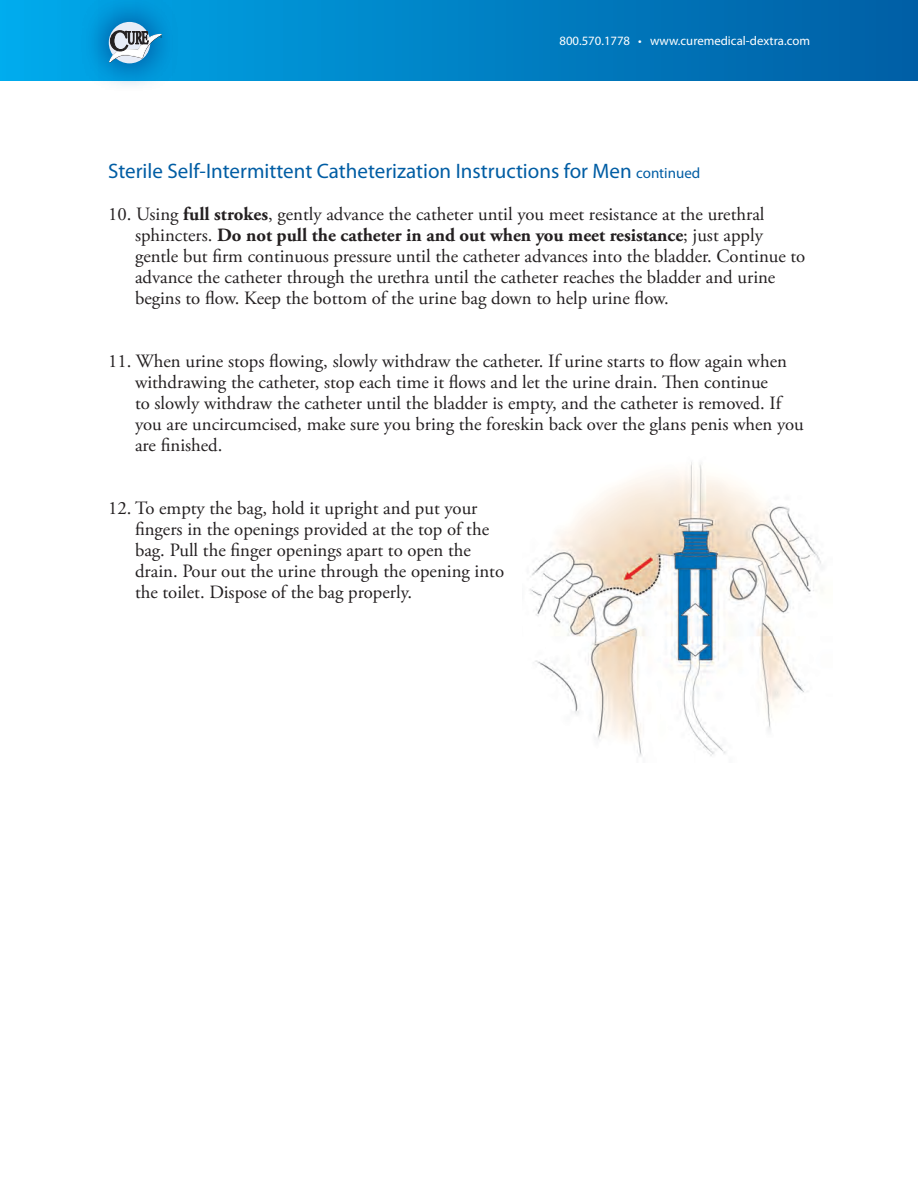
<style>
.page{position:relative;width:918px;height:1188px;background:#fff}
.page>*{position:absolute;margin:0;border:0;box-sizing:border-box;transform-origin:0 0}
.t1{font:21px "Myriad Pro";color:#005da4}
.t2{font:18.75px/21px "Adobe Garamond Pro";color:#231f20}
.t3{font:12.75px "Myriad Pro";color:#fff}
.s1{font-size:15px}
.s2{font-weight:700}
</style>
<div class="page">
<svg style="left:0;top:0;width:918px;height:81px;background:#0080c4"></svg>
<svg style="left:81px;top:0;width:98px;height:85px;background:#0f9bda"></svg>
<div style="left:109px;top:22px;width:41px;height:41px;background:#e7ecf7;border-radius:50%"></div>
<svg style="left:109px;top:25px;width:53px;height:38px"></svg>
<img style="left:529px;top:462px;width:294px;height:294px">
<p class="t3" style="left:560px;top:34px;width:252px">800.570.1778 • www.curemedical-dextra.com</p>
<p class="t1" style="left:108px;top:159px;width:594px">Sterile Self-Intermittent Catheterization Instructions for Men <span class="s1">continued</span></p>
<p class="t2" style="left:135px;top:204px;width:672px;text-indent:-27px">10. Using <span class="s2">full strokes</span>, gently advance the catheter until you meet resistance at the urethral sphincters. <span class="s2">Do not pull the catheter in and out when you meet resistance</span>; just apply gentle but firm continuous pressure until the catheter advances into the bladder. Continue to advance the catheter through the urethra until the catheter reaches the bladder and urine begins to flow. Keep the bottom of the urine bag down to help urine flow.</p>
<p class="t2" style="left:135px;top:351px;width:670px;text-indent:-27px">11. When urine stops flowing, slowly withdraw the catheter. If urine starts to flow again when withdrawing the catheter, stop each time it flows and let the urine drain. Then continue<br>to slowly withdraw the catheter until the bladder is empty, and the catheter is removed. If you are uncircumcised, make sure you bring the foreskin back over the glans penis when you are finished.</p>
<p class="t2" style="left:108px;top:498px;width:371px">12. To empty the bag, hold it upright and put your</p>
<p class="t2" style="left:135px;top:519px;width:371px">fingers in the openings provided at the top of the bag. Pull the finger openings apart to open the drain. Pour out the urine through the opening into the toilet. Dispose of the bag properly.</p>
</div>
